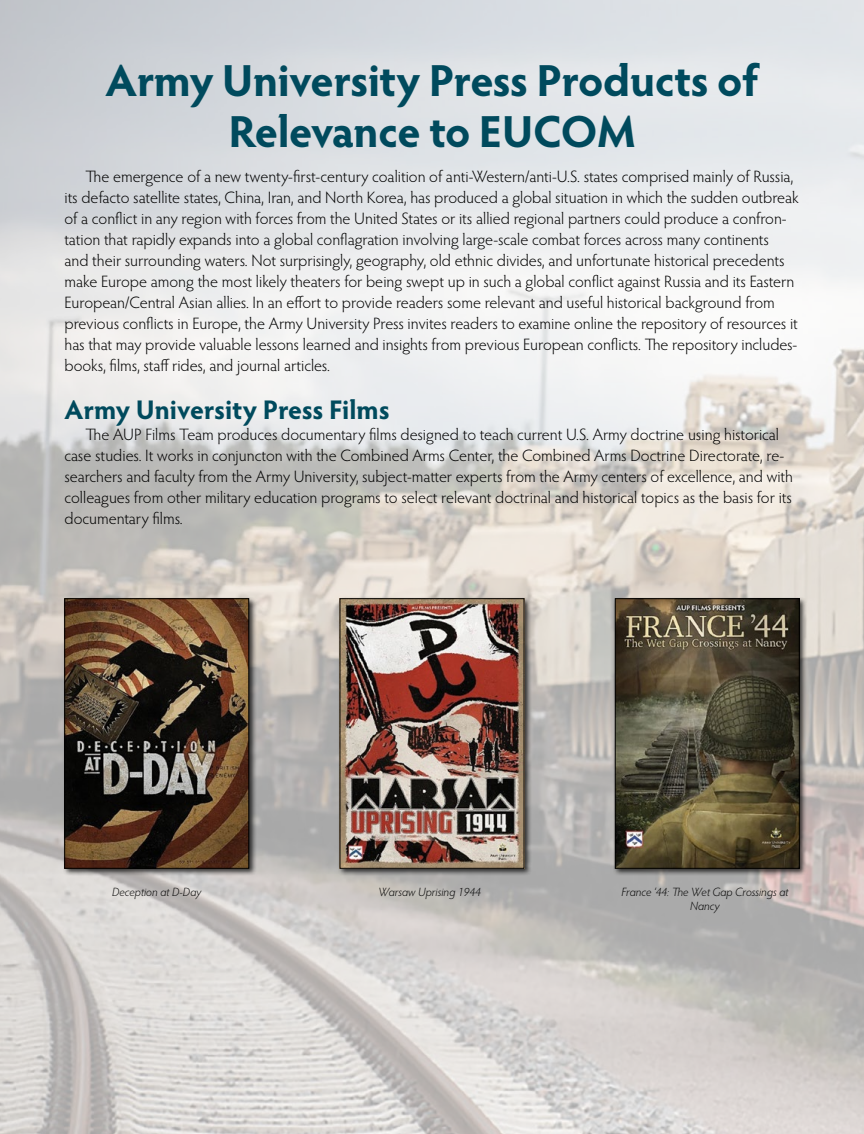
<style>
.page{position:relative;width:864px;height:1134px;background:#fff}
.page>*{position:absolute;margin:0;border:0;box-sizing:border-box;transform-origin:0 0}
.wr-title{font:700 45px/51px "Hypatia Sans Pro";letter-spacing:-.015em;color:#004a5d;text-align:center}
.wr-header_Larger{font:700 27px "Hypatia Sans Pro";color:#004a5d}
.wr-body{font:300 16.5px/21px "Hypatia Sans Pro";color:#000}
.t1{font:italic 300 12px/13.5px "Hypatia Sans Pro";color:#000;text-align:center}
</style>
<div class="page">
<img style="left:0;top:0;width:864px;height:1134px">
<div style="left:63px;top:597px;width:194px;height:279px;background:#000;opacity:.75"></div>
<img style="left:66px;top:600px;width:181px;height:266px">
<div style="left:64px;top:598px;width:185px;height:270px;border:1px solid #000"></div>
<div style="left:338px;top:597px;width:194px;height:279px;background:#000;opacity:.75"></div>
<img style="left:342px;top:600px;width:180px;height:266px">
<div style="left:613px;top:597px;width:194px;height:279px;background:#000;opacity:.75"></div>
<img style="left:617px;top:600px;width:181px;height:266px">
<div style="left:615px;top:598px;width:185px;height:270px;border:1px solid #000"></div>
<h1 class="wr-title" style="left:105px;top:53px;width:655px">Army University Press Products of<br>Relevance to EUCOM</h1>
<p class="wr-body" style="left:64px;top:165px;width:736px;text-indent:21px">The emergence of a new twenty-first-century coalition of anti-Western/anti-U.S. states comprised mainly of Russia, its defacto satellite states, China, Iran, and North Korea, has produced a global situation in which the sudden outbreak of a conflict in any region with forces from the United States or its allied regional partners could produce a confron&shy;tation that rapidly expands into a global conflagration involving large-scale combat forces across many continents<br>and their surrounding waters. Not surprisingly, geography, old ethnic divides, and unfortunate historical precedents make Europe among the most likely theaters for being swept up in such a global conflict against Russia and its Eastern European/Central Asian allies. In an effort to provide readers some relevant and useful historical background from previous conflicts in Europe, the Army University Press invites readers to examine online the repository of resources it has that may provide valuable lessons learned and insights from previous European conflicts. The repository includes&shy;books, films, staff rides, and journal articles.</p>
<h1 class="wr-header_Larger" style="left:64px;top:390px;width:327px">Army University Press Films</h1>
<p class="wr-body" style="left:64px;top:423px;width:730px;text-indent:21px">The AUP Films Team produces documentary films designed to teach current U.S. Army doctrine using historical case studies. It works in conjuncton with the Combined Arms Center, the Combined Arms Doctrine Directorate, re&shy;searchers and faculty from the Army University, subject-matter experts from the Army centers of excellence, and with colleagues from other military education programs to select relevant doctrinal and historical topics as the basis for its documentary films.</p>
<p class="t1" style="left:112px;top:885px;width:91px">Deception at D-Day</p>
<p class="t1" style="left:378px;top:885px;width:104px">Warsaw Uprising 1944</p>
<p class="t1" style="left:622px;top:885px;width:168px">France ‘44: The Wet Gap Crossings at<br>Nancy</p>
</div>
